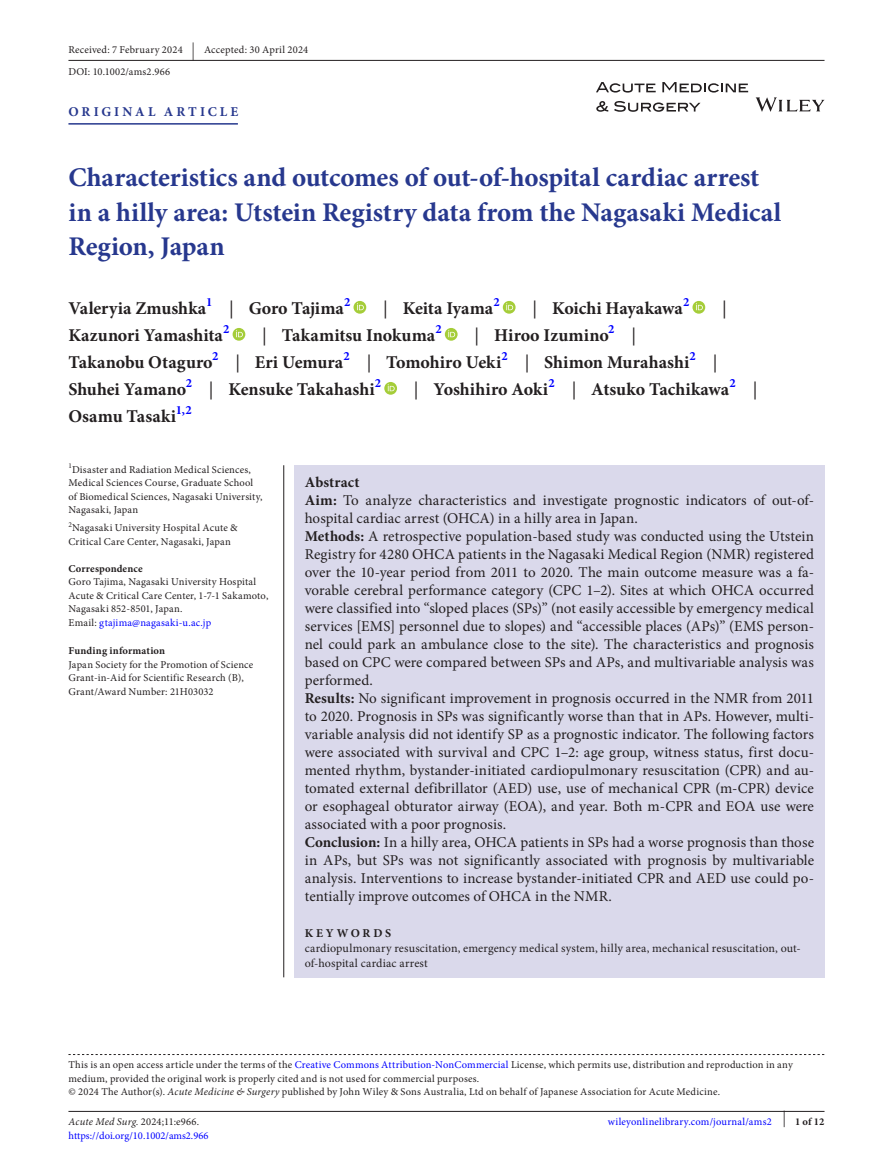
<style>
.page{position:relative;width:893px;height:1174px;background:#fff}
.page>*{position:absolute;margin:0;border:0;box-sizing:border-box;transform-origin:0 0}
.t1{font:700 27px/34.5px "Minion Pro";letter-spacing:-.005em;color:#27388e}
.t2{font:700 18px "Minion Pro";color:#231f20}
.t3{font:18px "Minion Pro";color:#231f20}
.t4{font:15px/18px "Minion Pro";letter-spacing:.005em;color:#231f20}
.t5{font:700 13.5px "Minion Pro";letter-spacing:.225em;color:#27388e}
.t6{font:700 12.6px "Minion Pro";color:#00f}
.t7{font:12px/15px "Minion Pro";letter-spacing:.015em;color:#231f20}
.t8{font:700 12px "Minion Pro";letter-spacing:.225em;color:#231f20}
.t9{font:10.5px/13.5px "Minion Pro";letter-spacing:.015em;color:#231f20}
.t10{font:10.5px "Minion Pro";letter-spacing:.005em;color:#00f}
.t11{font:700 10.5px "Minion Pro";letter-spacing:.01em;color:#231f20}
.t12{font:italic 10.5px "Minion Pro";letter-spacing:.015em;color:#231f20}
.t13{font:7.35px "Minion Pro";color:#231f20}
.s1{font-size:18px}
.s2{font-weight:400}
.s3{color:#00f}
.s4{font-weight:700}
.s5{font-style:italic}
.s6{font-style:normal}
</style>
<div class="page">
<hr style="left:68px;top:1111px;width:756px;height:1px;background:#231f20">
<svg style="left:756px;top:97px;width:68px;height:15px"></svg>
<svg style="left:596px;top:82px;width:60px;height:11px"></svg>
<svg style="left:662px;top:82px;width:86px;height:11px"></svg>
<svg style="left:596px;top:101px;width:12px;height:11px"></svg>
<svg style="left:614px;top:101px;width:86px;height:11px"></svg>
<hr style="left:68px;top:123px;width:170px;height:2px;background:#27388e">
<svg style="left:353px;top:301px;width:13px;height:13px"></svg>
<svg style="left:357px;top:303px;width:7px;height:7px"></svg>
<svg style="left:503px;top:301px;width:13px;height:13px"></svg>
<svg style="left:506px;top:303px;width:7px;height:7px"></svg>
<svg style="left:692px;top:301px;width:13px;height:13px"></svg>
<svg style="left:696px;top:303px;width:7px;height:7px"></svg>
<svg style="left:233px;top:328px;width:12px;height:13px"></svg>
<svg style="left:236px;top:330px;width:7px;height:7px"></svg>
<svg style="left:445px;top:328px;width:13px;height:13px"></svg>
<svg style="left:448px;top:330px;width:7px;height:7px"></svg>
<svg style="left:384px;top:382px;width:13px;height:13px"></svg>
<svg style="left:388px;top:384px;width:7px;height:7px"></svg>
<hr style="left:68px;top:60px;width:756px;height:1px;background:#231f20">
<svg style="left:68px;top:1054px;width:756px;height:1px"></svg>
<div style="left:294px;top:465px;width:530px;height:512px;background:#dad9eb"></div>
<hr style="left:283px;top:465px;width:1px;height:512px;background:#231f20">
<p class="t9" style="left:68px;top:39px;width:241px;line-height:21.9px">Received: 7 February 2024 <span class="s1">|</span> Accepted: 30 April 2024<br>DOI: 10.1002/ams2.966</p>
<p class="t5" style="left:69px;top:102px;width:171px">ORIGINAL ARTICLE</p>
<h1 class="t1" style="left:68px;top:160px;width:714px">Characteristics and outcomes of out-of-hospital cardiac arrest in a hilly area: Utstein Registry data from the Nagasaki Medical<br>Region, Japan</h1>
<p class="t2" style="left:68px;top:295px;width:139px">Valeryia Zmushka</p>
<p class="t6" style="left:206px;top:293px;width:8px">1</p>
<p class="t2" style="left:229px;top:295px;width:116px"><span class="s2">|</span> Goro Tajima</p>
<p class="t6" style="left:344px;top:293px;width:8px">2</p>
<p class="t2" style="left:383px;top:295px;width:112px"><span class="s2">|</span> Keita Iyama</p>
<p class="t6" style="left:493px;top:293px;width:8px">2</p>
<p class="t2" style="left:532px;top:295px;width:152px"><span class="s2">|</span> Koichi Hayakawa</p>
<p class="t6" style="left:683px;top:293px;width:8px">2</p>
<p class="t3" style="left:722px;top:296px;width:6px">|</p>
<p class="t2" style="left:68px;top:322px;width:156px">Kazunori Yamashita</p>
<p class="t6" style="left:223px;top:320px;width:8px">2</p>
<p class="t2" style="left:262px;top:322px;width:174px"><span class="s2">|</span> Takamitsu Inokuma</p>
<p class="t6" style="left:436px;top:320px;width:8px">2</p>
<p class="t2" style="left:474px;top:322px;width:136px"><span class="s2">|</span> Hiroo Izumino</p>
<p class="t6" style="left:608px;top:320px;width:8px">2</p>
<p class="t3" style="left:631px;top:323px;width:6px">|</p>
<p class="t2" style="left:68px;top:349px;width:146px">Takanobu Otaguro</p>
<p class="t6" style="left:212px;top:347px;width:8px">2</p>
<p class="t2" style="left:235px;top:349px;width:109px"><span class="s2">|</span> Eri Uemura</p>
<p class="t6" style="left:344px;top:347px;width:8px">2</p>
<p class="t2" style="left:367px;top:349px;width:136px"><span class="s2">|</span> Tomohiro Ueki</p>
<p class="t6" style="left:502px;top:347px;width:8px">2</p>
<p class="t2" style="left:525px;top:349px;width:166px"><span class="s2">|</span> Shimon Murahashi</p>
<p class="t6" style="left:690px;top:347px;width:8px">2</p>
<p class="t3" style="left:713px;top:350px;width:6px">|</p>
<p class="t2" style="left:68px;top:376px;width:119px">Shuhei Yamano</p>
<p class="t6" style="left:186px;top:374px;width:8px">2</p>
<p class="t2" style="left:209px;top:376px;width:167px"><span class="s2">|</span> Kensuke Takahashi</p>
<p class="t6" style="left:375px;top:374px;width:8px">2</p>
<p class="t2" style="left:414px;top:376px;width:136px"><span class="s2">|</span> Yoshihiro Aoki</p>
<p class="t6" style="left:548px;top:374px;width:8px">2</p>
<p class="t2" style="left:572px;top:376px;width:159px"><span class="s2">|</span> Atsuko Tachikawa</p>
<p class="t6" style="left:729px;top:374px;width:8px">2</p>
<p class="t3" style="left:753px;top:377px;width:6px">|</p>
<p class="t2" style="left:68px;top:403px;width:109px">Osamu Tasaki</p>
<p class="t6" style="left:176px;top:401px;width:17px">1,2</p>
<p class="t13" style="left:68px;top:461px;width:5px">1</p>
<p class="t9" style="left:68px;top:463px;width:196px;text-indent:4px">Disaster and Radiation Medical Sciences, Medical Sciences Course, Graduate School of Biomedical Sciences, Nagasaki University, Nagasaki, Japan</p>
<p class="t13" style="left:68px;top:519px;width:5px">2</p>
<p class="t9" style="left:68px;top:521px;width:171px;text-indent:4px">Nagasaki University Hospital Acute &amp;<br>Critical Care Center, Nagasaki, Japan</p>
<p class="t11" style="left:68px;top:561px;width:76px">Correspondence</p>
<p class="t9" style="left:68px;top:575px;width:201px">Goro Tajima, Nagasaki University Hospital Acute &amp; Critical Care Center, 1-7-1 Sakamoto, Nagasaki 852-8501, Japan.<br>Email: <span class="s3">gtajima@nagasaki-u.ac.jp</span></p>
<p class="t11" style="left:68px;top:643px;width:98px">Funding information</p>
<p class="t9" style="left:68px;top:658px;width:186px">Japan Society for the Promotion of Science<br>Grant-in-Aid for Scientific Research (B),<br>Grant/Award Number: 21H03032</p>
<p class="t4" style="left:305px;top:473px;width:511px"><span class="s4">Abstract<br>Aim:</span> To analyze characteristics and investigate prognostic indicators of out-of&shy;hospital cardiac arrest (OHCA) in a hilly area in Japan.<br><span class="s4">Methods:</span> A retrospective population-based study was conducted using the Utstein Registry for 4280 OHCA patients in the Nagasaki Medical Region (NMR) registered over the 10-year period from 2011 to 2020. The main outcome measure was a fa&shy;vorable cerebral performance category (CPC 1–2). Sites at which OHCA occurred were classified into “sloped places (SPs)” (not easily accessible by emergency medical services [EMS] personnel due to slopes) and “accessible places (APs)” (EMS person&shy;nel could park an ambulance close to the site). The characteristics and prognosis based on CPC were compared between SPs and APs, and multivariable analysis was performed.<br><span class="s4">Results:</span> No significant improvement in prognosis occurred in the NMR from 2011 to 2020. Prognosis in SPs was significantly worse than that in APs. However, multi&shy;variable analysis did not identify SP as a prognostic indicator. The following factors were associated with survival and CPC 1–2: age group, witness status, first docu&shy;mented rhythm, bystander-initiated cardiopulmonary resuscitation (CPR) and au&shy;tomated external defibrillator (AED) use, use of mechanical CPR (m-CPR) device or esophageal obturator airway (EOA), and year. Both m-CPR and EOA use were associated with a poor prognosis.<br><span class="s4">Conclusion:</span> In a hilly area, OHCA patients in SPs had a worse prognosis than those in APs, but SPs was not significantly associated with prognosis by multivariable analysis. Interventions to increase bystander-initiated CPR and AED use could po&shy;tentially improve outcomes of OHCA in the NMR.</p>
<p class="t8" style="left:305px;top:924px;width:88px">KEYWORDS</p>
<p class="t7" style="left:305px;top:940px;width:498px">cardiopulmonary resuscitation, emergency medical system, hilly area, mechanical resuscitation, out&shy;of-hospital cardiac arrest</p>
<p class="t9" style="left:68px;top:1058px;width:726px">This is an open access article under the terms of the <span class="s3">Creative Commons Attribution-NonCommercial</span> License, which permits use, distribution and reproduction in any medium, provided the original work is properly cited and is not used for commercial purposes.<br>© 2024 The Author(s). <span class="s5">Acute Medicine &amp; Surgery</span> published by John Wiley &amp; Sons Australia, Ltd on behalf of Japanese Association for Acute Medicine.</p>
<p class="t12" style="left:68px;top:1114px;width:132px">Acute Med Surg. <span class="s6">2024;11:e966.</span></p>
<p class="t11" style="left:783px;top:1114px;width:43px"><sup>|</sup> 1 of 12</p>
<p class="t10" style="left:68px;top:1128px;width:142px">https://doi.org/10.1002/ams2.966</p>
<p class="t10" style="left:608px;top:1114px;width:165px">wileyonlinelibrary.com/journal/ams2</p>
</div>
